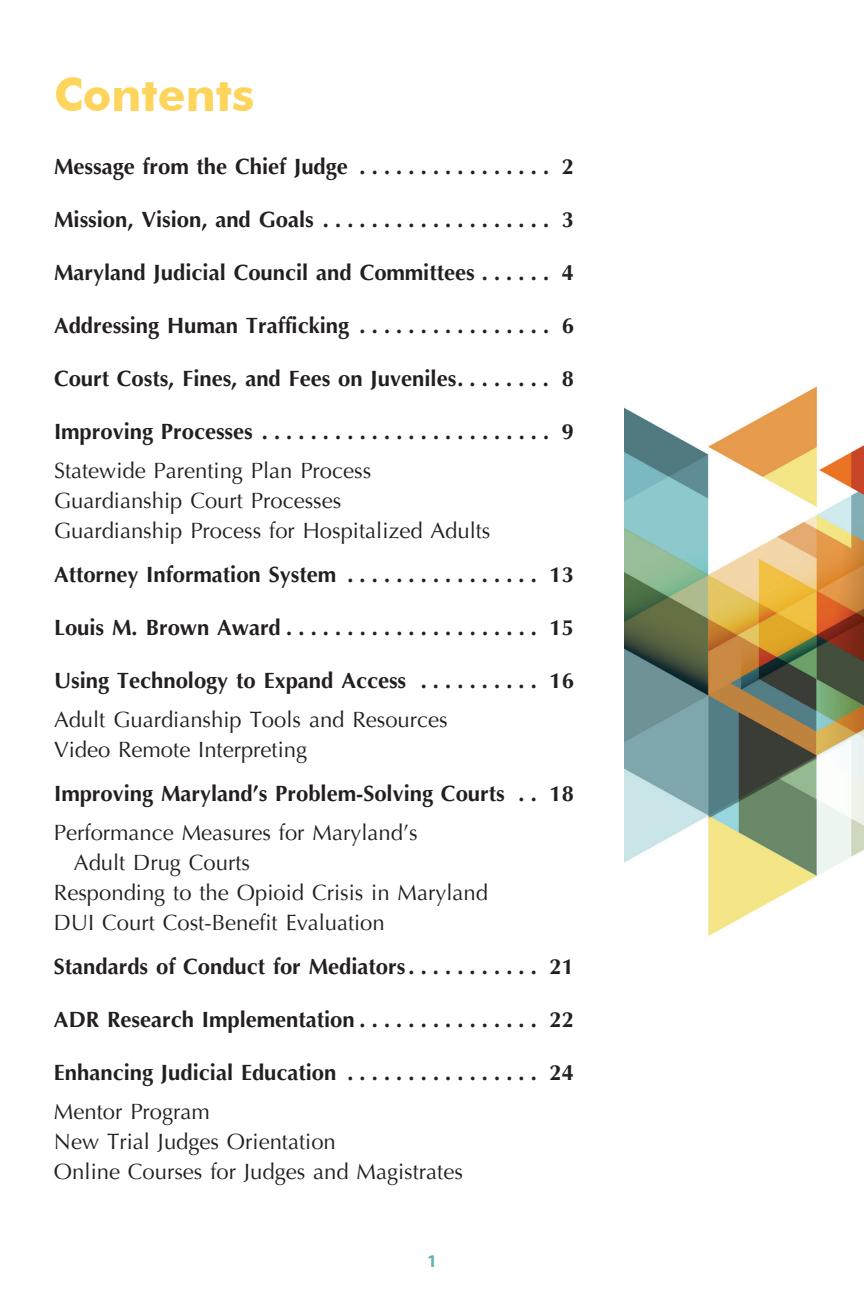
<style>
.page{position:relative;width:864px;height:1296px;background:#fff}
.page>*{position:absolute;margin:0;border:0;box-sizing:border-box;transform-origin:0 0}
.t1{font:700 46px "Futura BT";color:#fed55c}
.t2{font:700 22px "Optima";color:#231f20}
.t3{font:22px/30px "Optima";color:#231f20}
.t4{font:700 18px "Myriad Pro";color:#66b0b0}
</style>
<div class="page">
<img style="left:625px;top:386px;width:239px;height:550px">
<h1 class="t1" style="left:54px;top:67px;width:202px">Contents</h1>
<p class="t2" style="left:54px;top:152px;width:521px">Message from the Chief Judge . . . . . . . . . . . . . . . 2</p>
<p class="t2" style="left:54px;top:205px;width:521px">Mission, Vision, and Goals . . . . . . . . . . . . . . . . . . 3</p>
<p class="t2" style="left:54px;top:258px;width:521px">Maryland Judicial Council and Committees . . . . . 4</p>
<p class="t2" style="left:54px;top:311px;width:521px">Addressing Human Trafficking . . . . . . . . . . . . . . . 6</p>
<p class="t2" style="left:54px;top:364px;width:521px">Court Costs, Fines, and Fees on Juveniles . . . . . . . 8</p>
<p class="t2" style="left:54px;top:417px;width:522px">Improving Processes . . . . . . . . . . . . . . . . . . . . . . . 9</p>
<p class="t3" style="left:54px;top:456px;width:438px">Statewide Parenting Plan Process<br>Guardianship Court Processes<br>Guardianship Process for Hospitalized Adults</p>
<p class="t2" style="left:54px;top:560px;width:521px">Attorney Information System . . . . . . . . . . . . . . . 13</p>
<p class="t2" style="left:54px;top:613px;width:521px">Louis M. Brown Award . . . . . . . . . . . . . . . . . . . . 15</p>
<p class="t2" style="left:54px;top:666px;width:521px">Using Technology to Expand Access . . . . . . . . . 16</p>
<p class="t3" style="left:54px;top:705px;width:395px">Adult Guardianship Tools and Resources<br>Video Remote Interpreting</p>
<p class="t2" style="left:54px;top:779px;width:521px">Improving Maryland’s Problem-Solving Courts . 18</p>
<p class="t3" style="left:54px;top:818px;width:365px">Performance Measures for Maryland’s</p>
<p class="t3" style="left:74px;top:848px;width:178px">Adult Drug Courts</p>
<p class="t3" style="left:54px;top:878px;width:436px">Responding to the Opioid Crisis in Maryland</p>
<p class="t3" style="left:54px;top:908px;width:332px">DUI Court Cost-Benefit Evaluation</p>
<p class="t2" style="left:54px;top:952px;width:521px">Standards of Conduct for Mediators . . . . . . . . . . 21</p>
<p class="t2" style="left:54px;top:1005px;width:521px">ADR Research Implementation . . . . . . . . . . . . . . 22</p>
<p class="t2" style="left:54px;top:1058px;width:521px">Enhancing Judicial Education . . . . . . . . . . . . . . . 24</p>
<p class="t3" style="left:54px;top:1097px;width:410px">Mentor Program<br>New Trial Judges Orientation<br>Online Courses for Judges and Magistrates</p>
<p class="t4" style="left:427px;top:1249px;width:11px">1</p>
</div>
